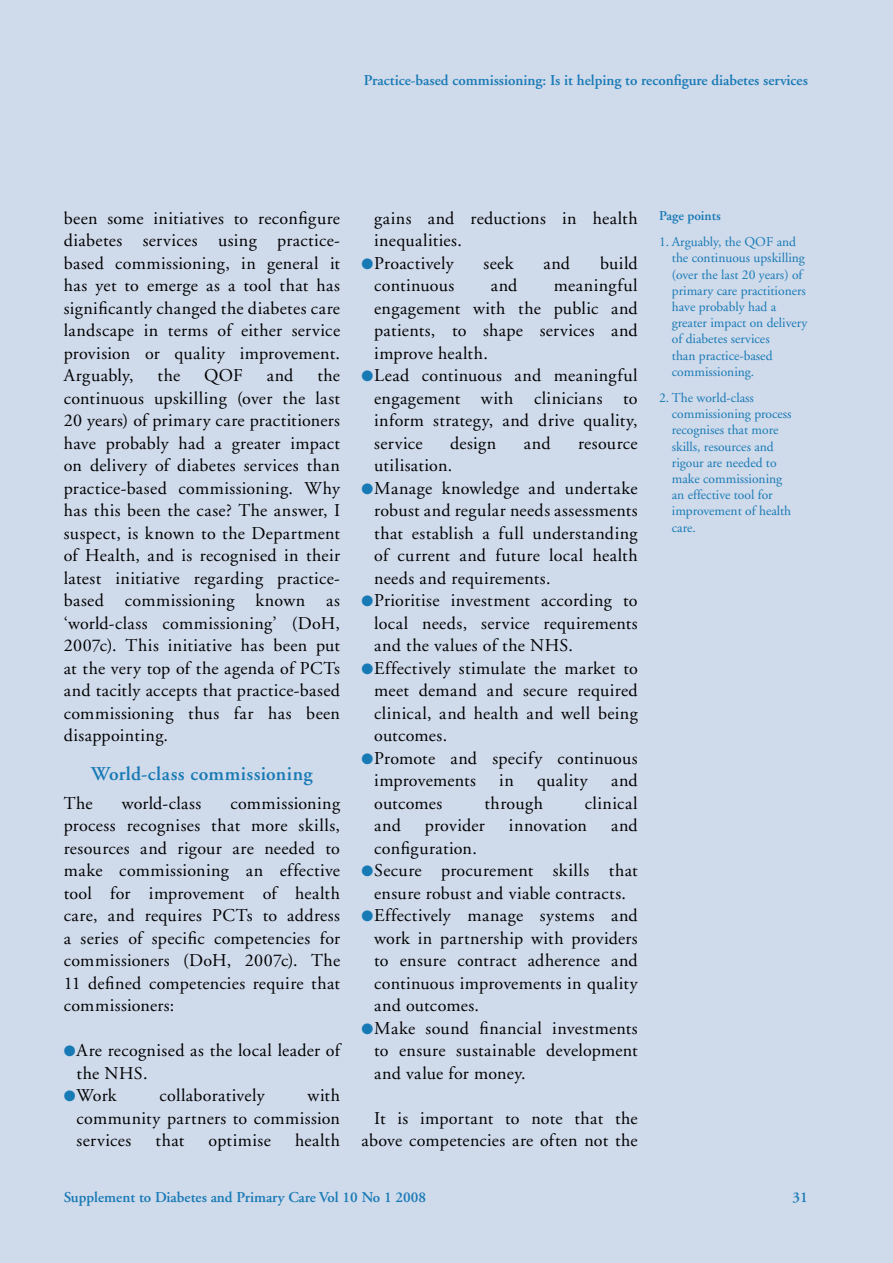
<style>
.page{position:relative;width:893px;height:1263px;background:#cfdaeb}
.page>*{position:absolute;margin:0;border:0;box-sizing:border-box;transform-origin:0 0}
.t1{font:600 19.5px "Adobe Garamond";letter-spacing:.025em;color:#187ab5}
.t2{font:18px/22.5px "Adobe Garamond";letter-spacing:.02em;color:#000;text-align:justify}
.t3{font:600 15px "Adobe Garamond";color:#187ab5}
.t4{font:13.5px/16.2px "Adobe Garamond";color:#187ab5}
.t5{font:600 13.5px "Adobe Garamond";color:#187ab5}
.s1{color:#187ab5}
</style>
<div class="page">
<p class="t3" style="left:364px;top:72px;width:445px">Practice-based commissioning: Is it helping to reconfigure diabetes services</p>
<p class="t2" style="left:64px;top:207px;width:278px">been some initiatives to reconfigure diabetes services using practice&shy;based commissioning, in general it has yet to emerge as a tool that has significantly changed the diabetes care landscape in terms of either service provision or quality improvement.<br>Arguably,</p>
<p class="t2" style="left:64px;top:365px;width:278px;text-indent:254px">the continuous upskilling (over the last 20 years) of primary care practitioners have probably had a greater impact on delivery of diabetes services than practice-based commissioning. Why has this been the case? The answer, I suspect, is known to the Department of Health, and is recognised in their latest initiative regarding practice&shy;based commissioning known as ‘world-class commissioning’ (DoH, 2007c). This initiative has been put at the very top of the agenda of PCTs and tacitly accepts that practice-based commissioning thus far has been disappointing.</p>
<p class="t1" style="left:91px;top:763px;width:223px">World-class commissioning</p>
<p class="t2" style="left:64px;top:792px;width:30px">The</p>
<p class="t2" style="left:122px;top:792px;width:81px">world-class</p>
<p class="t2" style="left:158px;top:365px;width:24px">the</p>
<p class="t2" style="left:204px;top:365px;width:40px">QOF</p>
<p class="t2" style="left:267px;top:365px;width:28px">and</p>
<p class="t2" style="left:64px;top:792px;width:278px;text-indent:167px">commissioning process recognises that more skills, resources and rigour are needed to make commissioning an effective tool for improvement of health care, and requires PCTs to address a series of specific competencies for commissioners (DoH, 2007c). The 11 defined competencies require that commissioners:</p>
<p class="t2" style="left:77px;top:1040px;width:265px;text-indent:-13px"><span class="s1">●</span>Are recognised as the local leader of the NHS.</p>
<p class="t2" style="left:64px;top:1085px;width:54px"><span class="s1">●</span>Work</p>
<p class="t2" style="left:160px;top:1085px;width:106px">collaboratively</p>
<p class="t2" style="left:77px;top:1085px;width:265px;text-indent:231px">with community partners to commission services</p>
<p class="t2" style="left:155px;top:1130px;width:30px">that</p>
<p class="t2" style="left:209px;top:1130px;width:64px">optimise</p>
<p class="t2" style="left:295px;top:1130px;width:46px">health</p>
<p class="t2" style="left:374px;top:207px;width:265px">gains and reductions in health inequalities.</p>
<p class="t2" style="left:361px;top:252px;width:94px"><span class="s1">●</span>Proactively</p>
<p class="t2" style="left:484px;top:252px;width:31px">seek</p>
<p class="t2" style="left:543px;top:252px;width:28px">and</p>
<p class="t2" style="left:600px;top:252px;width:39px">build</p>
<p class="t2" style="left:374px;top:275px;width:82px">continuous</p>
<p class="t2" style="left:491px;top:275px;width:28px">and</p>
<p class="t2" style="left:374px;top:275px;width:265px;text-indent:180px">meaningful engagement with the public and patients, to shape services and improve health.</p>
<p class="t2" style="left:374px;top:365px;width:265px;text-indent:-13px"><span class="s1">●</span>Lead continuous and meaningful engagement with clinicians to inform strategy, and drive quality, service</p>
<p class="t2" style="left:450px;top:432px;width:48px">design</p>
<p class="t2" style="left:524px;top:432px;width:28px">and</p>
<p class="t2" style="left:578px;top:432px;width:61px">resource</p>
<p class="t2" style="left:374px;top:455px;width:80px">utilisation.</p>
<p class="t2" style="left:374px;top:477px;width:265px;text-indent:-13px"><span class="s1">●</span>Manage knowledge and undertake robust and regular needs assessments that establish a full understanding of current and future local health needs and requirements.</p>
<p class="t2" style="left:374px;top:590px;width:265px;text-indent:-13px"><span class="s1">●</span>Prioritise investment according to local needs, service requirements and the values of the NHS.</p>
<p class="t2" style="left:374px;top:657px;width:265px;text-indent:-13px"><span class="s1">●</span>Effectively stimulate the market to meet demand and secure required clinical, and health and well being outcomes.</p>
<p class="t2" style="left:374px;top:747px;width:265px;text-indent:-13px"><span class="s1">●</span>Promote and specify continuous improvements</p>
<p class="t2" style="left:499px;top:770px;width:16px">in</p>
<p class="t2" style="left:537px;top:770px;width:52px">quality</p>
<p class="t2" style="left:611px;top:770px;width:28px">and</p>
<p class="t2" style="left:374px;top:792px;width:70px">outcomes</p>
<p class="t2" style="left:484px;top:792px;width:60px">through</p>
<p class="t2" style="left:585px;top:792px;width:54px">clinical</p>
<p class="t2" style="left:374px;top:815px;width:28px">and</p>
<p class="t2" style="left:425px;top:815px;width:62px">provider</p>
<p class="t2" style="left:509px;top:815px;width:80px">innovation</p>
<p class="t2" style="left:611px;top:815px;width:28px">and</p>
<p class="t2" style="left:374px;top:837px;width:104px">configuration.</p>
<p class="t2" style="left:361px;top:860px;width:278px;text-align:center"><span class="s1">●</span>Secure procurement skills that ensure robust and viable contracts.</p>
<p class="t2" style="left:374px;top:905px;width:265px;text-indent:-13px"><span class="s1">●</span>Effectively manage systems and work in partnership with providers to ensure contract adherence and continuous improvements in quality and outcomes.</p>
<p class="t2" style="left:374px;top:1017px;width:265px;text-indent:-13px"><span class="s1">●</span>Make sound financial investments to ensure sustainable development and value for money.</p>
<p class="t2" style="left:361px;top:1107px;width:278px;text-align:right">It is important to note that the above competencies are often not the</p>
<p class="t5" style="left:659px;top:208px;width:63px">Page points</p>
<p class="t4" style="left:672px;top:234px;width:137px;text-indent:-13px">1. Arguably, the QOF and the continuous upskilling (over the last 20 years) of primary care practitioners have probably had a greater impact on delivery of diabetes services<br>than practice-based commissioning.</p>
<p class="t4" style="left:672px;top:390px;width:121px;text-indent:-13px">2. The world-class commissioning process recognises that more skills, resources and rigour are needed to make commissioning an effective tool for improvement of health care.</p>
<p class="t3" style="left:64px;top:1189px;width:364px">Supplement to Diabetes and Primary Care Vol 10 No 1 2008</p>
<p class="t3" style="left:792px;top:1189px;width:17px">31</p>
</div>
